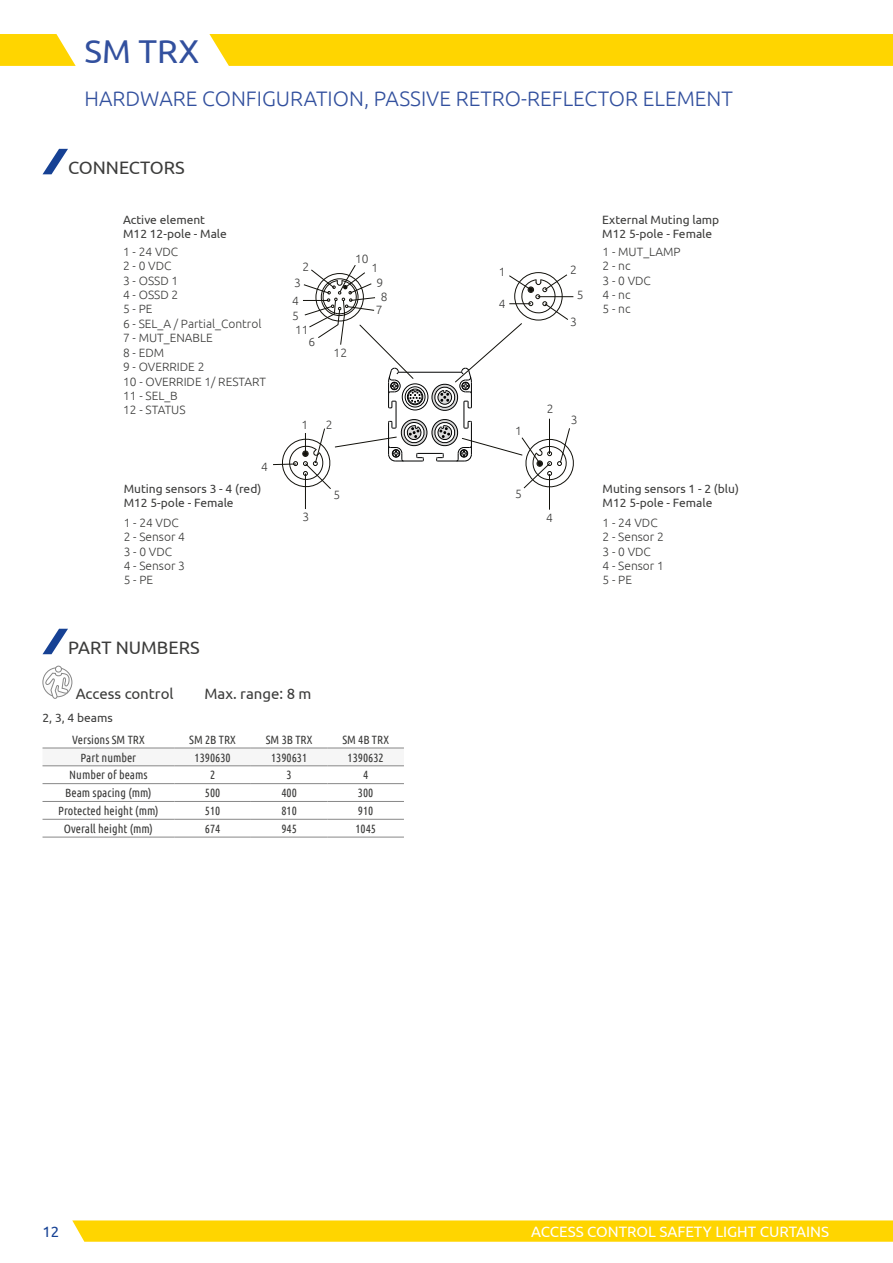
<style>
.page{position:relative;width:893px;height:1263px;background:#fff}
.page>*{position:absolute;margin:0;border:0;box-sizing:border-box;transform-origin:0 0}
.t1{font:33px "Ubuntu";color:#32509e}
.t2{font:300 21px "Ubuntu";color:#32509e}
.t3{font:18px "Ubuntu";color:#3c3c3b}
.t4{font:15px "Ubuntu";color:#fff}
.t5{font:15px "Ubuntu";color:#3c3c3b}
.t6{font:15px "Ubuntu";color:#164194}
.t7{font:300 12px/14.4px "Ubuntu";color:#3c3c3b}
.t8{font:12px "Ubuntu Condensed";color:#3c3c3b}
.t9{font:12px/14.4px "Ubuntu";color:#3c3c3b}
</style>
<div class="page">
<hr style="left:305px;top:473px;width:1px;height:36px;background:#12110b">
<hr style="left:549px;top:474px;width:1px;height:36px;background:#12110b">
<svg style="left:273px;top:265px;width:301px;height:224px"></svg>
<svg style="left:72px;top:1220px;width:821px;height:22px;background:#ffd60a"></svg>
<svg style="left:0;top:34px;width:76px;height:32px;background:#ffda22"></svg>
<div style="left:209px;top:34px;width:684px;height:32px;background:#ffd500"></div>
<svg style="left:43px;top:149px;width:25px;height:25px"></svg>
<svg style="left:43px;top:629px;width:25px;height:25px"></svg>
<div style="left:43px;top:667px;width:29px;height:30px;border:1px solid #878787;border-radius:50%"></div>
<svg style="left:45px;top:666px;width:25px;height:33px"></svg>
<div style="left:55px;top:666px;width:7px;height:6px;border:1px solid #878787;border-radius:50%"></div>
<hr style="left:43px;top:801px;width:131px;height:1px;background:#878787">
<hr style="left:174px;top:801px;width:77px;height:1px;background:#878787">
<hr style="left:251px;top:801px;width:76px;height:1px;background:#878787">
<hr style="left:327px;top:801px;width:77px;height:1px;background:#878787">
<hr style="left:43px;top:819px;width:131px;height:1px;background:#878787">
<hr style="left:174px;top:819px;width:77px;height:1px;background:#878787">
<hr style="left:251px;top:819px;width:76px;height:1px;background:#878787">
<hr style="left:327px;top:819px;width:77px;height:1px;background:#878787">
<hr style="left:43px;top:837px;width:131px;height:1px;background:#878787">
<hr style="left:174px;top:837px;width:77px;height:1px;background:#878787">
<hr style="left:251px;top:837px;width:76px;height:1px;background:#878787">
<hr style="left:327px;top:837px;width:77px;height:1px;background:#878787">
<hr style="left:43px;top:748px;width:131px;height:1px;background:#878787">
<hr style="left:174px;top:748px;width:77px;height:1px;background:#878787">
<hr style="left:251px;top:748px;width:76px;height:1px;background:#878787">
<hr style="left:327px;top:748px;width:77px;height:1px;background:#878787">
<hr style="left:43px;top:765px;width:131px;height:1px;background:#878787">
<hr style="left:174px;top:765px;width:77px;height:1px;background:#878787">
<hr style="left:251px;top:765px;width:76px;height:1px;background:#878787">
<hr style="left:327px;top:765px;width:77px;height:1px;background:#878787">
<hr style="left:43px;top:783px;width:131px;height:1px;background:#878787">
<hr style="left:174px;top:783px;width:77px;height:1px;background:#878787">
<hr style="left:251px;top:783px;width:76px;height:1px;background:#878787">
<hr style="left:327px;top:783px;width:77px;height:1px;background:#878787">
<h1 class="t1" style="left:85px;top:31px;width:116px">SM TRX</h1>
<h2 class="t2" style="left:85px;top:86px;width:650px">HARDWARE CONFIGURATION, PASSIVE RETRO-REFLECTOR ELEMENT</h2>
<h3 class="t3" style="left:68px;top:157px;width:118px">CONNECTORS</h3>
<p class="t9" style="left:123px;top:212px;width:105px">Active element<br>M12 12-pole - Male</p>
<p class="t7" style="left:123px;top:244px;width:145px">1 - 24 VDC<br>2 - 0 VDC<br>3 - OSSD 1<br>4 - OSSD 2<br>5 - PE<br>6 - SEL_A / Partial_Control<br>7 - MUT_ENABLE<br>8 - EDM<br>9 - OVERRIDE 2<br>10 - OVERRIDE 1/ RESTART<br>11 - SEL_B<br>12 - STATUS</p>
<p class="t7" style="left:261px;top:459px;width:8px">4</p>
<p class="t9" style="left:124px;top:481px;width:139px">Muting sensors 3 - 4 (red)<br>M12 5-pole - Female</p>
<p class="t7" style="left:124px;top:515px;width:63px">1 - 24 VDC<br>2 - Sensor 4<br>3 - 0 VDC<br>4 - Sensor 3<br>5 - PE</p>
<p class="t7" style="left:303px;top:259px;width:8px">2</p>
<p class="t7" style="left:294px;top:275px;width:8px">3</p>
<p class="t7" style="left:292px;top:293px;width:8px">4</p>
<p class="t7" style="left:292px;top:308px;width:8px">5</p>
<p class="t7" style="left:295px;top:322px;width:15px">11</p>
<p class="t7" style="left:309px;top:335px;width:8px">6</p>
<p class="t7" style="left:355px;top:251px;width:15px">10</p>
<p class="t7" style="left:372px;top:260px;width:8px">1</p>
<p class="t7" style="left:376px;top:275px;width:8px">9</p>
<p class="t7" style="left:381px;top:289px;width:8px">8</p>
<p class="t7" style="left:376px;top:303px;width:8px">7</p>
<p class="t7" style="left:334px;top:345px;width:15px">12</p>
<p class="t7" style="left:301px;top:417px;width:8px">1</p>
<p class="t7" style="left:326px;top:418px;width:8px">2</p>
<p class="t7" style="left:302px;top:509px;width:8px">3</p>
<p class="t7" style="left:334px;top:487px;width:8px">5</p>
<h3 class="t3" style="left:68px;top:637px;width:133px">PART NUMBERS</h3>
<p class="t5" style="left:76px;top:684px;width:99px">Access control</p>
<p class="t5" style="left:205px;top:684px;width:108px">Max. range: 8 m</p>
<p class="t9" style="left:43px;top:710px;width:72px">2, 3, 4 beams</p>
<p class="t8" style="left:72px;top:732px;width:74px">Versions SM TRX</p>
<p class="t8" style="left:189px;top:732px;width:48px">SM 2B TRX</p>
<p class="t8" style="left:266px;top:732px;width:48px">SM 3B TRX</p>
<p class="t8" style="left:342px;top:732px;width:48px">SM 4B TRX</p>
<p class="t8" style="left:81px;top:750px;width:57px">Part number</p>
<p class="t8" style="left:195px;top:750px;width:38px">1390630</p>
<p class="t8" style="left:271px;top:750px;width:38px">1390631</p>
<p class="t8" style="left:348px;top:750px;width:38px">1390632</p>
<p class="t8" style="left:69px;top:768px;width:80px">Number of beams</p>
<p class="t8" style="left:210px;top:768px;width:7px">2</p>
<p class="t8" style="left:287px;top:768px;width:7px">3</p>
<p class="t8" style="left:363px;top:768px;width:7px">4</p>
<p class="t8" style="left:65px;top:785px;width:88px">Beam spacing (mm)</p>
<p class="t8" style="left:205px;top:785px;width:17px">500</p>
<p class="t8" style="left:281px;top:785px;width:17px">400</p>
<p class="t8" style="left:358px;top:785px;width:17px">300</p>
<p class="t8" style="left:58px;top:803px;width:102px">Protected height (mm)</p>
<p class="t8" style="left:205px;top:803px;width:17px">510</p>
<p class="t8" style="left:281px;top:803px;width:17px">810</p>
<p class="t8" style="left:358px;top:803px;width:17px">910</p>
<p class="t8" style="left:64px;top:821px;width:91px">Overall height (mm)</p>
<p class="t8" style="left:205px;top:821px;width:17px">674</p>
<p class="t8" style="left:281px;top:821px;width:17px">945</p>
<p class="t8" style="left:355px;top:821px;width:22px">1045</p>
<p class="t7" style="left:499px;top:265px;width:8px">1</p>
<p class="t7" style="left:570px;top:257px;width:15px;line-height:25.5px;text-align:center">2<br>5</p>
<p class="t7" style="left:570px;top:314px;width:8px">3</p>
<p class="t7" style="left:499px;top:296px;width:8px">4</p>
<p class="t9" style="left:602px;top:212px;width:119px">External Muting lamp<br>M12 5-pole - Female</p>
<p class="t7" style="left:603px;top:244px;width:80px">1 - MUT_LAMP<br>2 - nc<br>3 - 0 VDC<br>4 - nc<br>5 - nc</p>
<p class="t7" style="left:515px;top:423px;width:8px">1</p>
<p class="t7" style="left:515px;top:486px;width:8px">5</p>
<p class="t7" style="left:547px;top:401px;width:8px">2</p>
<p class="t7" style="left:571px;top:412px;width:8px">3</p>
<p class="t7" style="left:546px;top:510px;width:8px">4</p>
<p class="t9" style="left:603px;top:481px;width:138px">Muting sensors 1 - 2 (blu)<br>M12 5-pole - Female</p>
<p class="t7" style="left:603px;top:515px;width:63px">1 - 24 VDC<br>2 - Sensor 2<br>3 - 0 VDC<br>4 - Sensor 1<br>5 - PE</p>
<p class="t6" style="left:43px;top:1222px;width:18px">12</p>
<p class="t4" style="left:531px;top:1222px;width:299px">ACCESS CONTROL SAFETY LIGHT CURTAINS</p>
</div>
